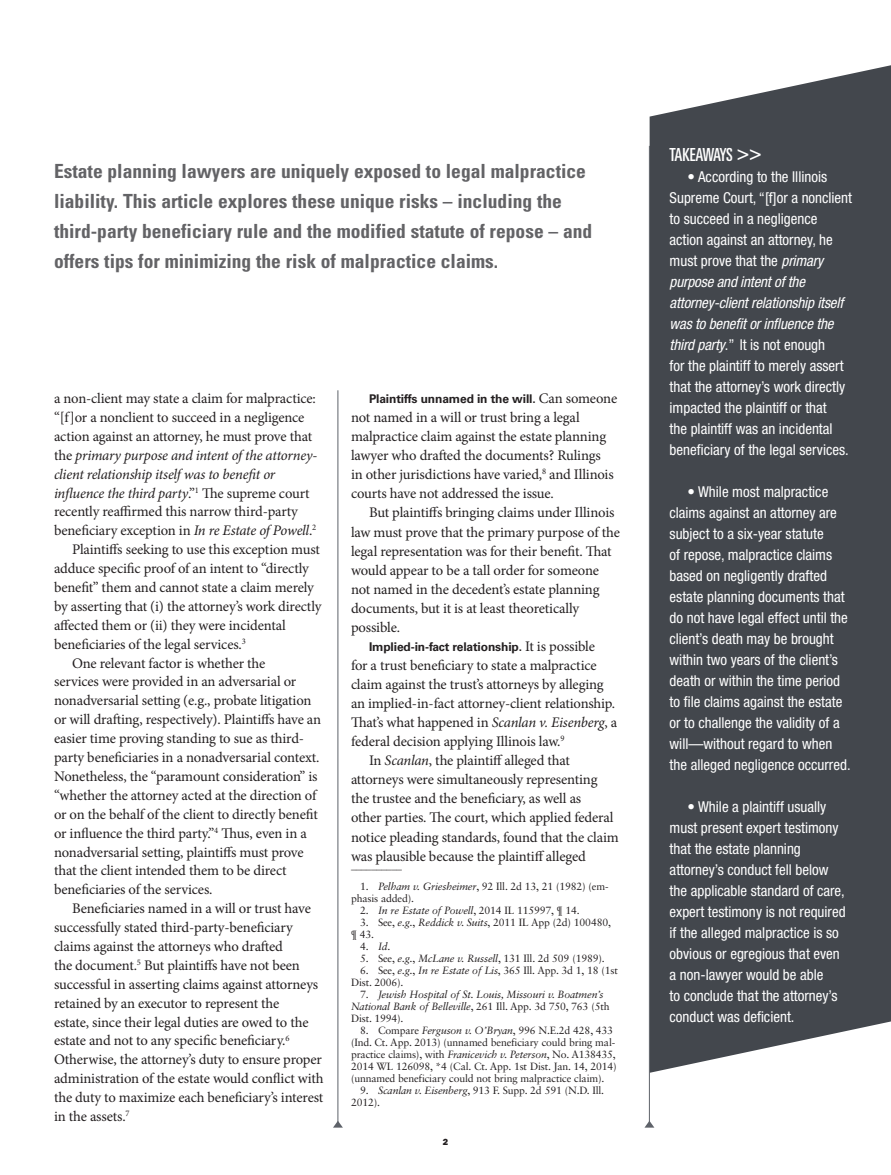
<style>
.page{position:relative;width:891px;height:1175px;background:#fff}
.page>*{position:absolute;margin:0;border:0;box-sizing:border-box;transform-origin:0 0}
.artsubhed{font:700 condensed 19.5px/30px "Univers LT Std";color:#636366}
.t1{font:ultra-condensed 18px "Univers LT Std";letter-spacing:-.05em;color:#fff}
.summary{font:condensed 15px/21px "Helvetica Neue LT Std";color:#fff}
.body{font:14.7px/18.9px "Minion Pro";letter-spacing:-.01em;color:#231f20}
.body-2{font:700 12px "Univers LT Std";letter-spacing:-.01em;color:#231f20}
.footnote{font:10.5px/12px "Sabon LT Std";letter-spacing:-.015em;color:#231f20}
.t2{font:italic 10.5px/12px "Sabon LT Std";letter-spacing:-.015em;color:#231f20}
.t3{font:9px "ITC Franklin Gothic Std Hvy";color:#231f20}
.s1{font-style:italic}
.s2{font-family:"Minion Pro";font-weight:400;font-size:14.7px}
.s3{font-style:normal}
.s4{font-size:21px}
</style>
<div class="page">
<div style="left:650px;top:65px;width:241px;height:1007px;background:#43474d"></div>
<svg style="left:645px;top:1120px;width:9px;height:7px"></svg>
<hr style="left:649px;top:146px;width:1px;height:976px;background:#5e6269">
<svg style="left:333px;top:1120px;width:10px;height:7px"></svg>
<hr style="left:338px;top:390px;width:1px;height:732px;background:#5e6269">
<p class="artsubhed" style="left:54px;top:155px;width:540px">Estate planning lawyers are uniquely exposed to legal malpractice liability. This article explores these unique risks – including the third-party beneficiary rule and the modified statute of repose – and offers tips for minimizing the risk of malpractice claims.</p>
<p class="body" style="left:54px;top:389px;width:265px">a non-client may state a claim for malpractice: “[f]or a nonclient to succeed in a negligence action against an attorney, he must prove that the <span class="s1">primary purpose and intent of the attorney&shy;client relationship itself was to benefit or influence the third party</span>.”<sup>1</sup> The supreme court recently reaffirmed this narrow third-party beneficiary exception in <span class="s1">In re Estate of Powell</span>.<sup>2</sup></p>
<p class="body" style="left:54px;top:540px;width:269px;text-indent:18px">Plaintiffs seeking to use this exception must adduce specific proof of an intent to “directly benefit” them and cannot state a claim merely by asserting that (i) the attorney’s work directly affected them or (ii) they were incidental beneficiaries of the legal services.<sup>3</sup></p>
<p class="body" style="left:54px;top:653px;width:269px;text-indent:18px">One relevant factor is whether the<br>services were provided in an adversarial or nonadversarial setting (e.g., probate litigation or will drafting, respectively). Plaintiffs have an easier time proving standing to sue as third&shy;party beneficiaries in a nonadversarial context.<br>Nonetheless, the “paramount consideration” is “whether the attorney acted at the direction of or on the behalf of the client to directly benefit or influence the third party.”<sup>4</sup> Thus, even in a nonadversarial setting, plaintiffs must prove that the client intended them to be direct beneficiaries of the services.</p>
<p class="body" style="left:54px;top:899px;width:271px;text-indent:18px">Beneficiaries named in a will or trust have successfully stated third-party-beneficiary claims against the attorneys who drafted<br>the document.<sup>5</sup> But plaintiffs have not been successful in asserting claims against attorneys retained by an executor to represent the<br>estate, since their legal duties are owed to the estate and not to any specific beneficiary.<sup>6<br></sup>Otherwise, the attorney’s duty to ensure proper administration of the estate would conflict with the duty to maximize each beneficiary’s interest in the assets.<sup>7</sup></p>
<p class="body-2" style="left:369px;top:392px;width:250px">Plaintiffs unnamed in the will. <span class="s2">Can someone</span></p>
<p class="body" style="left:351px;top:408px;width:264px">not named in a will or trust bring a legal malpractice claim against the estate planning lawyer who drafted the documents? Rulings in other jurisdictions have varied,<sup>8</sup> and Illinois courts have not addressed the issue.</p>
<p class="body" style="left:351px;top:503px;width:270px;text-indent:18px">But plaintiffs bringing claims under Illinois law must prove that the primary purpose of the legal representation was for their benefit. That would appear to be a tall order for someone not named in the decedent’s estate planning documents, but it is at least theoretically possible.</p>
<p class="body-2" style="left:369px;top:639px;width:228px">Implied-in-fact relationship. <span class="s2">It is possible</span></p>
<p class="body" style="left:351px;top:656px;width:268px">for a trust beneficiary to state a malpractice claim against the trust’s attorneys by alleging an implied-in-fact attorney-client relationship.<br>That’s what happened in <span class="s1">Scanlan v. Eisenberg</span>, a federal decision applying Illinois law.<sup>9</sup></p>
<p class="body" style="left:351px;top:751px;width:269px;text-indent:18px">In <span class="s1">Scanlan</span>, the plaintiff alleged that attorneys were simultaneously representing the trustee and the beneficiary, as well as<br>other parties. The court, which applied federal notice pleading standards, found that the claim was plausible because the plaintiff alleged</p>
<p class="footnote" style="left:351px;top:859px;width:53px">__________</p>
<p class="footnote" style="left:351px;top:880px;width:259px;text-indent:9px">1. <span class="s1">Pelham v. Griesheimer</span>, 92 Ill. 2d 13, 21 (1982) (em&shy;phasis added).</p>
<p class="footnote" style="left:360px;top:904px;width:221px">2. <span class="s1">In re Estate of Powell</span>, 2014 IL 115997, ¶ 14.</p>
<p class="footnote" style="left:351px;top:916px;width:261px;text-indent:9px">3. See, <span class="s1">e.g.</span>, <span class="s1">Reddick v. Suits</span>, 2011 IL App (2d) 100480, ¶ 43.</p>
<p class="footnote" style="left:360px;top:940px;width:32px">4. <span class="s1">Id</span>.</p>
<p class="footnote" style="left:360px;top:952px;width:246px">5. See, <span class="s1">e.g.</span>, <span class="s1">McLane v. Russell</span>, 131 Ill. 2d 509 (1989).</p>
<p class="footnote" style="left:351px;top:964px;width:268px;text-indent:9px">6. See, <span class="s1">e.g.</span>, <span class="s1">In re Estate of Lis</span>, 365 Ill. App. 3d 1, 18 (1st<br>Dist. 2006).</p>
<p class="t2" style="left:351px;top:988px;width:260px;text-indent:9px"><span class="s3">7.</span> Jewish Hospital of St. Louis, Missouri v. Boatmen’s<br>National Bank of Belleville<span class="s3">, 261 Ill. App. 3d 750, 763 (5th<br>Dist. 1994).</span></p>
<p class="footnote" style="left:351px;top:1024px;width:267px;text-indent:9px">8. Compare <span class="s1">Ferguson v. O’Bryan</span>, 996 N.E.2d 428, 433 (Ind. Ct. App. 2013) (unnamed beneficiary could bring mal&shy;practice claims), with <span class="s1">Franicevich v. Peterson</span>, No. A138435, 2014 WL 126098, *4 (Cal. Ct. App. 1st Dist. Jan. 14, 2014) (unnamed beneficiary could not bring malpractice claim).</p>
<p class="footnote" style="left:351px;top:1084px;width:255px;text-indent:9px">9. <span class="s1">Scanlan v. Eisenberg</span>, 913 F. Supp. 2d 591 (N.D. Ill.<br>2012).</p>
<p class="t3" style="left:443px;top:1136px;width:7px">2</p>
<p class="t1" style="left:670px;top:144px;width:94px">TAKEAWAYS <span class="s4">&gt;&gt;</span></p>
<p class="summary" style="left:670px;top:166px;width:184px;text-indent:18px">• According to the Illinois<br>Supreme Court, “[f]or a nonclient to succeed in a negligence action against an attorney, he must prove that the <span class="s1">primary purpose and intent of the attorney-client relationship itself was to benefit or influence the third party</span>.” It is not enough<br>for the plaintiff to merely assert that the attorney’s work directly impacted the plaintiff or that<br>the plaintiff was an incidental beneficiary of the legal services.</p>
<p class="summary" style="left:670px;top:481px;width:183px;text-indent:18px">• While most malpractice claims against an attorney are subject to a six-year statute<br>of repose, malpractice claims based on negligently drafted estate planning documents that do not have legal effect until the client’s death may be brought within two years of the client’s death or within the time period to file claims against the estate or to challenge the validity of a will—without regard to when the alleged negligence occurred.</p>
<p class="summary" style="left:670px;top:796px;width:178px;text-indent:18px">• While a plaintiff usually must present expert testimony that the estate planning attorney’s conduct fell below the applicable standard of care, expert testimony is not required if the alleged malpractice is so obvious or egregious that even a non-lawyer would be able<br>to conclude that the attorney’s conduct was deficient.</p>
</div>
